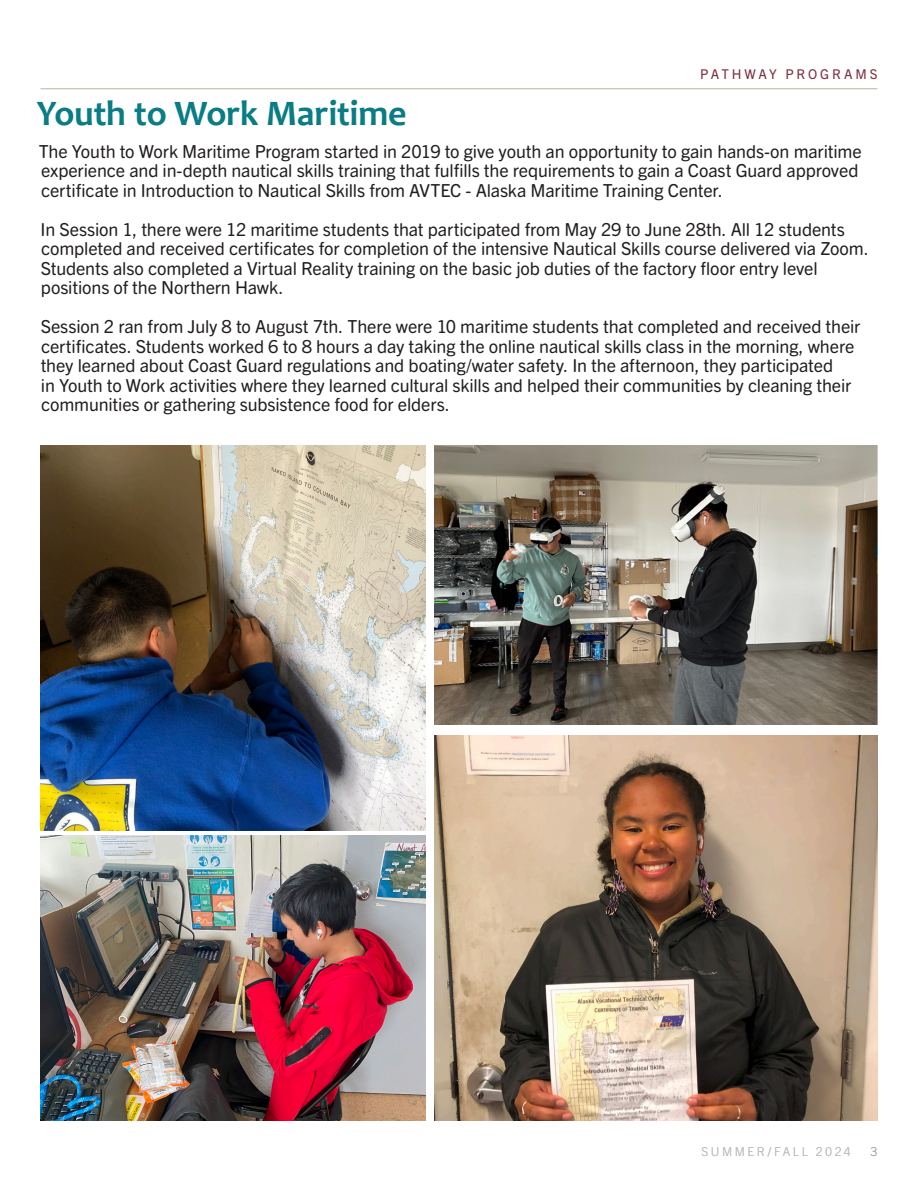
<style>
.page{position:relative;width:918px;height:1188px;background:#fff}
.page>*{position:absolute;margin:0;border:0;box-sizing:border-box;transform-origin:0 0}
.Headline_1{font:700 36px "Candara";letter-spacing:-.005em;color:#097c84}
.Body{font:18px/19.5px "Trade Gothic Next SR Pro";letter-spacing:-.01em;color:#231f20}
.t1{font:13.5px "Trade Gothic Next LT Pro";letter-spacing:.21em;color:#7d303e}
.t2{font:300 12.3px "Trade Gothic Next LT Pro";letter-spacing:.21em;color:#bcbdc0}
.t3{font:300 12.3px "Trade Gothic Next LT Pro";color:#808285}
</style>
<div class="page">
<hr style="left:40px;top:88px;width:838px;height:1px;background:#c3b9ad">
<img style="left:434px;top:446px;width:444px;height:279px">
<img style="left:40px;top:446px;width:385px;height:384px">
<img style="left:40px;top:835px;width:385px;height:285px">
<img style="left:434px;top:736px;width:444px;height:384px">
<p class="t1" style="left:700px;top:65px;width:179px">PATHWAY PROGRAMS</p>
<p class="Headline_1" style="left:37px;top:91px;width:371px">Youth to Work Maritime</p>
<p class="Body" style="left:39px;top:140px;width:825px">The Youth to Work Maritime Program started in 2019 to give youth an opportunity to gain hands-on maritime experience and in-depth nautical skills training that fulfills the requirements to gain a Coast Guard approved certificate in Introduction to Nautical Skills from AVTEC - Alaska Maritime Training Center.</p>
<p class="Body" style="left:41px;top:218px;width:830px">In Session 1, there were 12 maritime students that participated from May 29 to June 28th. All 12 students completed and received certificates for completion of the intensive Nautical Skills course delivered via Zoom.<br>Students also completed a Virtual Reality training on the basic job duties of the factory floor entry level positions of the Northern Hawk.</p>
<p class="Body" style="left:41px;top:316px;width:821px">Session 2 ran from July 8 to August 7th. There were 10 maritime students that completed and received their certificates. Students worked 6 to 8 hours a day taking the online nautical skills class in the morning, where they learned about Coast Guard regulations and boating/water safety. In the afternoon, they participated<br>in Youth to Work activities where they learned cultural skills and helped their communities by cleaning their communities or gathering subsistence food for elders.</p>
<p class="t2" style="left:702px;top:1143px;width:151px">SUMMER/FALL 2024</p>
<p class="t3" style="left:871px;top:1143px;width:8px">3</p>
</div>
